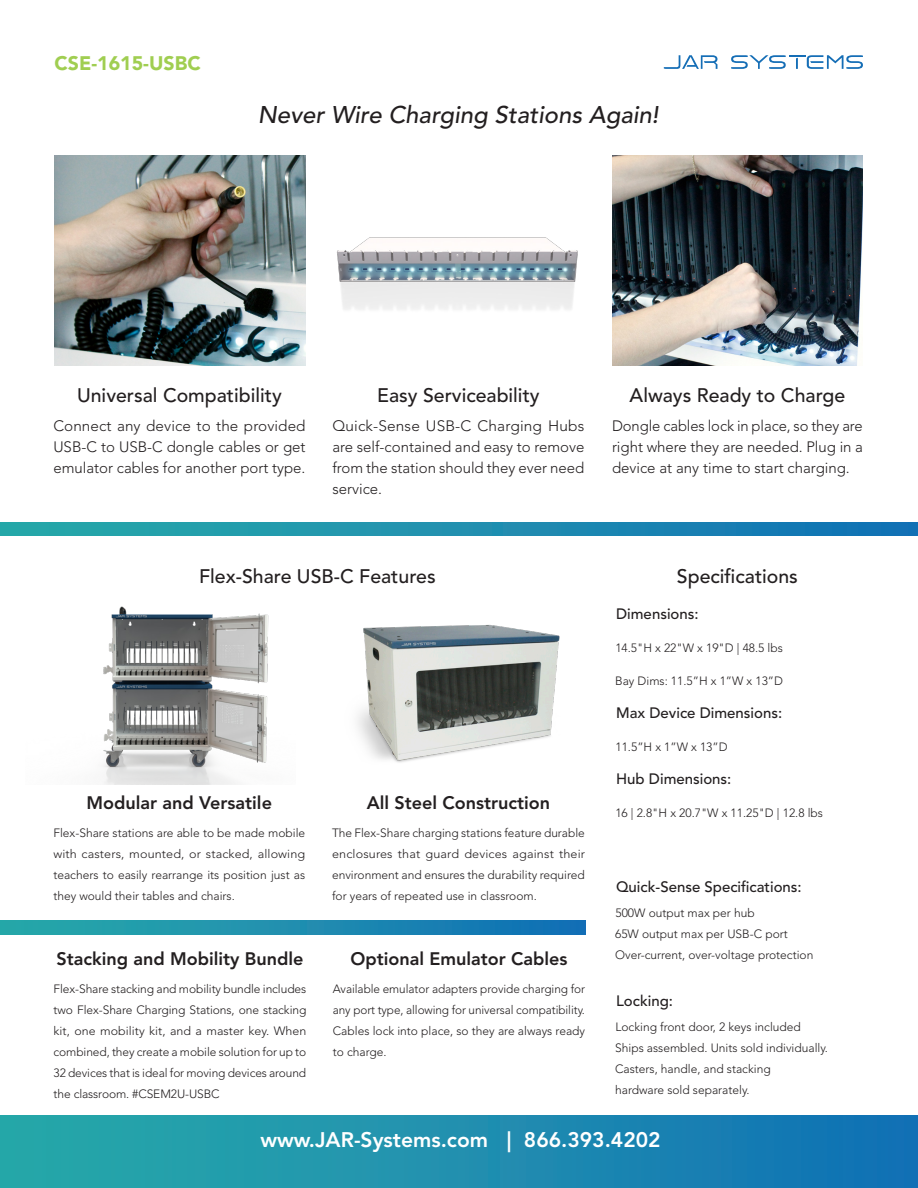
<style>
.page{position:relative;width:918px;height:1188px;background:#fff}
.page>*{position:absolute;margin:0;border:0;box-sizing:border-box;transform-origin:0 0}
.t1{font:italic 500 24px "Avenir LT Std";color:#231f20}
.t2{font:800 21px "Avenir LT Std";color:#fff}
.section_title{font:500 19.5px "Avenir LT Std";color:#231f20}
.t3{font:900 19.5px "Avenir LT Std";color:#a0ce51}
.section_title-2{font:800 18px "Avenir LT Std";color:#231f20}
.Three_benefits{font:800 18px "Avenir LT Std";color:#231f20}
.Body{font:300 15px/21px "Avenir LT Std";color:#231f20;text-align:justify}
.section_subtitle{font:500 15px "Avenir LT Std";color:#231f20}
.Three_benefits-2{font:300 12px/21px "Avenir LT Std";color:#231f20;text-align:justify}
.Body-2{font:300 12px "Avenir LT Std";color:#231f20}
.section_subtitle-2{font:300 12px "Avenir LT Std";color:#231f20}
</style>
<div class="page">
<svg style="left:0;top:921px;width:585px;height:13px;background:#1d8caf"></svg>
<img style="left:612px;top:156px;width:251px;height:209px">
<img style="left:55px;top:155px;width:250px;height:211px">
<img style="left:337px;top:237px;width:241px;height:73px">
<div style="left:0;top:1115px;width:918px;height:73px;background:linear-gradient(to right,#29aba9,#1271b5)"></div>
<svg style="left:664px;top:55px;width:53px;height:14px"></svg>
<svg style="left:731px;top:55px;width:132px;height:14px"></svg>
<svg style="left:0;top:522px;width:918px;height:14px;background:#1d8eae"></svg>
<img style="left:103px;top:606px;width:166px;height:179px">
<img style="left:357px;top:624px;width:203px;height:139px">
<p class="t3" style="left:55px;top:52px;width:148px">CSE-1615-USBC</p>
<p class="t1" style="left:258px;top:101px;width:402px">Never Wire Charging Stations Again!</p>
<p class="section_title" style="left:77px;top:384px;width:206px">Universal Compatibility</p>
<p class="Body" style="left:53px;top:415px;width:254px">Connect any device to the provided USB-C to USB-C dongle cables or get emulator cables for another port type.</p>
<p class="section_title" style="left:377px;top:384px;width:164px">Easy Serviceability</p>
<p class="Body" style="left:332px;top:415px;width:253px">Quick-Sense USB-C Charging Hubs are self-contained and easy to remove from the station should they ever need service.</p>
<p class="section_title" style="left:630px;top:384px;width:217px">Always Ready to Charge</p>
<p class="Body" style="left:612px;top:415px;width:252px">Dongle cables lock in place, so they are right where they are needed. Plug in a device at any time to start charging.</p>
<p class="section_title" style="left:677px;top:565px;width:123px">Specifications</p>
<p class="section_subtitle" style="left:616px;top:605px;width:84px">Dimensions:</p>
<p class="section_subtitle-2" style="left:615px;top:641px;width:169px">14.5"H x 22"W x 19"D | 48.5 lbs</p>
<p class="section_subtitle-2" style="left:615px;top:674px;width:170px">Bay Dims: 11.5”H x 1”W x 13”D</p>
<p class="section_subtitle" style="left:616px;top:704px;width:168px">Max Device Dimensions:</p>
<p class="section_subtitle-2" style="left:616px;top:740px;width:114px">11.5”H x 1”W x 13”D</p>
<p class="section_subtitle" style="left:616px;top:770px;width:117px">Hub Dimensions:</p>
<p class="section_subtitle-2" style="left:615px;top:806px;width:209px">16 | 2.8"H x 20.7"W x 11.25"D | 12.8 lbs</p>
<p class="section_title" style="left:199px;top:565px;width:238px">Flex-Share USB-C Features</p>
<p class="Three_benefits" style="left:87px;top:792px;width:187px">Modular and Versatile</p>
<p class="Three_benefits-2" style="left:53px;top:822px;width:253px">Flex-Share stations are able to be made mobile with casters, mounted, or stacked, allowing teachers to easily rearrange its position just as they would their tables and chairs.</p>
<p class="Three_benefits" style="left:367px;top:792px;width:185px">All Steel Construction</p>
<p class="Three_benefits-2" style="left:332px;top:822px;width:255px">The Flex-Share charging stations feature durable enclosures that guard devices against their environment and ensures the durability required for years of repeated use in classroom.</p>
<p class="section_subtitle" style="left:616px;top:878px;width:187px">Quick-Sense Specifications:</p>
<p class="Body-2" style="left:616px;top:906px;width:141px">500W output max per hub</p>
<p class="Body-2" style="left:615px;top:927px;width:174px">65W output max per USB-C port</p>
<p class="Body-2" style="left:615px;top:948px;width:200px">Over-current, over-voltage protection</p>
<p class="section_subtitle" style="left:616px;top:992px;width:58px">Locking:</p>
<p class="Body-2" style="left:616px;top:1020px;width:187px">Locking front door, 2 keys included</p>
<p class="Body-2" style="left:615px;top:1041px;width:214px">Ships assembled. Units sold individually.</p>
<p class="Body-2" style="left:615px;top:1062px;width:157px">Casters, handle, and stacking</p>
<p class="Body-2" style="left:615px;top:1083px;width:136px">hardware sold separately.</p>
<p class="t2" style="left:260px;top:1127px;width:402px">www.JAR-Systems.com | 866.393.4202</p>
<p class="section_title-2" style="left:56px;top:948px;width:249px">Stacking and Mobility Bundle</p>
<p class="Three_benefits-2" style="left:54px;top:978px;width:254px">Flex-Share stacking and mobility bundle includes two Flex-Share Charging Stations, one stacking kit, one mobility kit, and a master key. When combined, they create a mobile solution for up to 32 devices that is ideal for moving devices around the classroom. #CSEM2U-USBC</p>
<p class="section_title-2" style="left:351px;top:948px;width:218px">Optional Emulator Cables</p>
<p class="Three_benefits-2" style="left:333px;top:978px;width:254px">Available emulator adapters provide charging for any port type, allowing for universal compatibility.<br>Cables lock into place, so they are always ready to charge.</p>
</div>
